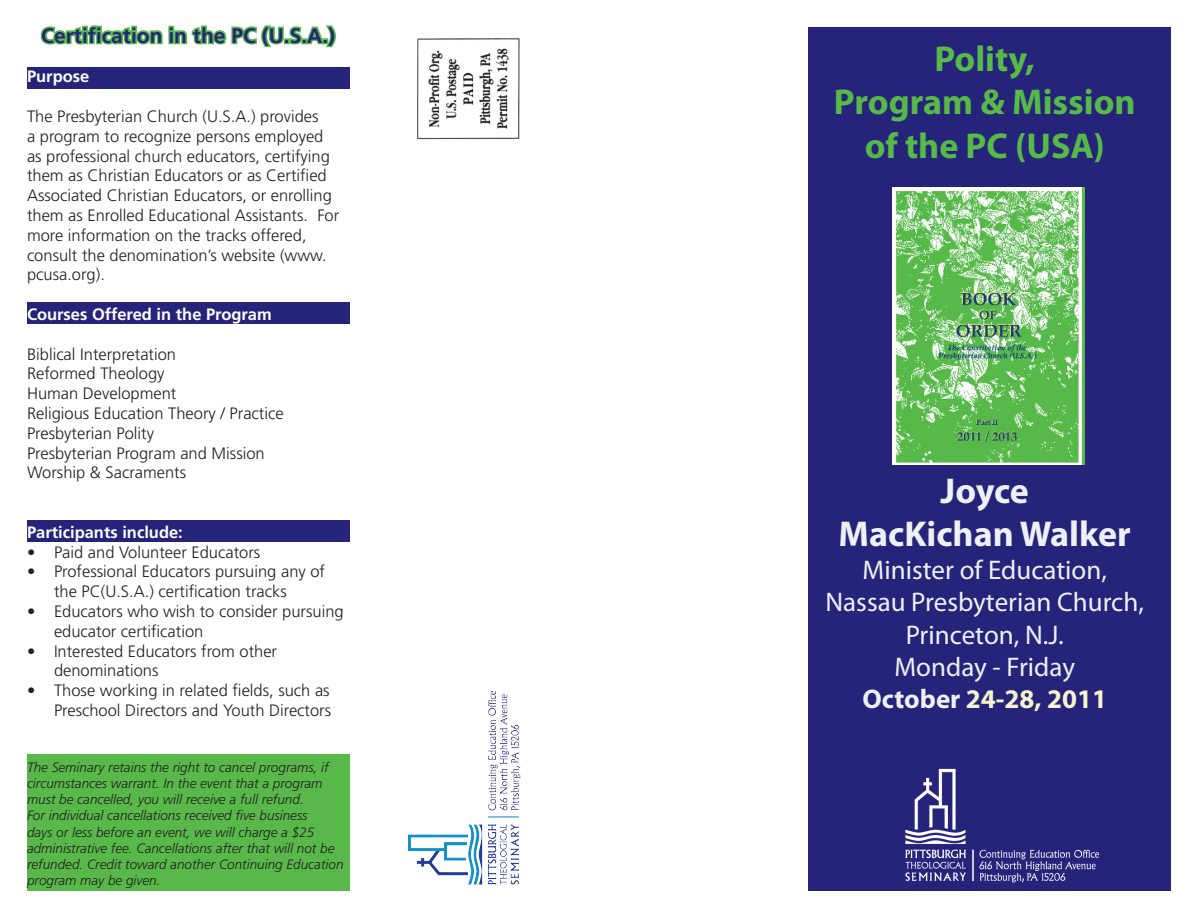
<style>
.page{position:relative;width:1188px;height:918px;background:#fff}
.page>*{position:absolute;margin:0;border:0;box-sizing:border-box;transform-origin:0 0}
.t1{font:700 36px "Myriad Pro";color:#57b948}
.t2{font:700 36px "Myriad Pro";color:#edf1f3}
.t3{font:27px/32.4px "Myriad Pro";color:#edf1f3;text-align:center}
.t4{font:700 27px "Myriad Pro";color:#f6f3cf}
.t5{font:700 21px "Frutiger LT Std";color:#26237b}
.t6{font:300 16.5px/19.8px "Frutiger LT Std";color:#231f20}
.t7{font:700 16.5px "Frutiger LT Std";color:#fff}
.t8{font:italic 300 13.5px/16.2px "Frutiger LT Std";color:#231f20}
.s1{color:#edf1f3}
</style>
<div class="page">
<div style="left:27px;top:754px;width:323px;height:137px;background:#58b84a"></div>
<div style="left:27px;top:302px;width:323px;height:22px;background:#26237b"></div>
<div style="left:27px;top:68px;width:323px;height:21px;background:#26237b"></div>
<div style="left:27px;top:520px;width:323px;height:22px;background:#26237b"></div>
<svg style="left:39px;top:25px;width:298px;height:43px"></svg>
<div style="left:808px;top:27px;width:363px;height:864px;background:#26237b"></div>
<img style="left:905px;top:768px;width:194px;height:115px">
<img style="left:408px;top:691px;width:113px;height:194px">
<img style="left:417px;top:38px;width:103px;height:101px">
<img style="left:893px;top:187px;width:188px;height:278px">
<p class="t5" style="left:41px;top:23px;width:296px">Certification in the PC (U.S.A.)</p>
<p class="t7" style="left:27px;top:67px;width:64px">Purpose</p>
<p class="t6" style="left:27px;top:107px;width:314px">The Presbyterian Church (U.S.A.) provides<br>a program to recognize persons employed as professional church educators, certifying them as Christian Educators or as Certified Associated Christian Educators, or enrolling them as Enrolled Educational Assistants. For more information on the tracks offered, consult the denomination’s website (www. pcusa.org).</p>
<p class="t7" style="left:27px;top:305px;width:246px">Courses Offered in the Program</p>
<p class="t6" style="left:27px;top:344px;width:151px">Biblical Interpretation</p>
<p class="t6" style="left:27px;top:364px;width:139px">Reformed Theology</p>
<p class="t6" style="left:27px;top:384px;width:151px">Human Development</p>
<p class="t6" style="left:27px;top:404px;width:258px">Religious Education Theory / Practice</p>
<p class="t6" style="left:27px;top:423px;width:129px">Presbyterian Polity</p>
<p class="t6" style="left:27px;top:443px;width:239px">Presbyterian Program and Mission</p>
<p class="t6" style="left:27px;top:463px;width:161px">Worship &amp; Sacraments</p>
<p class="t7" style="left:27px;top:522px;width:157px">Participants include:</p>
<p class="t6" style="left:27px;top:542px;width:235px">• Paid and Volunteer Educators</p>
<p class="t6" style="left:54px;top:562px;width:273px;text-indent:-27px">• Professional Educators pursuing any of the PC(U.S.A.) certification tracks</p>
<p class="t6" style="left:54px;top:602px;width:291px;text-indent:-27px">• Educators who wish to consider pursuing educator certification</p>
<p class="t6" style="left:54px;top:641px;width:225px;text-indent:-27px">• Interested Educators from other denominations</p>
<p class="t6" style="left:27px;top:681px;width:306px;text-align:right">• Those working in related fields, such as<br>Preschool Directors and Youth Directors</p>
<p class="t8" style="left:27px;top:759px;width:318px">The Seminary retains the right to cancel programs, if circumstances warrant. In the event that a program must be cancelled, you will receive a full refund.<br>For individual cancellations received five business<br>days or less before an event, we will charge a $25 administrative fee. Cancellations after that will not be refunded. Credit toward another Continuing Education program may be given.</p>
<p class="t1" style="left:935px;top:36px;width:102px">Polity,</p>
<p class="t1" style="left:834px;top:79px;width:303px">Program &amp; Mission</p>
<p class="t1" style="left:865px;top:122px;width:242px">of the PC (USA)</p>
<p class="t2" style="left:941px;top:468px;width:90px">Joyce</p>
<p class="t2" style="left:839px;top:511px;width:294px">MacKichan Walker</p>
<p class="t3" style="left:862px;top:553px;width:246px">Minister of Education,</p>
<p class="t3" style="left:826px;top:586px;width:320px">Nassau Presbyterian Church,<br>Princeton, N.J.</p>
<p class="t3" style="left:894px;top:650px;width:182px">Monday - Friday</p>
<p class="t4" style="left:862px;top:682px;width:246px"><span class="s1">October</span> 24-28, 2011</p>
</div>
